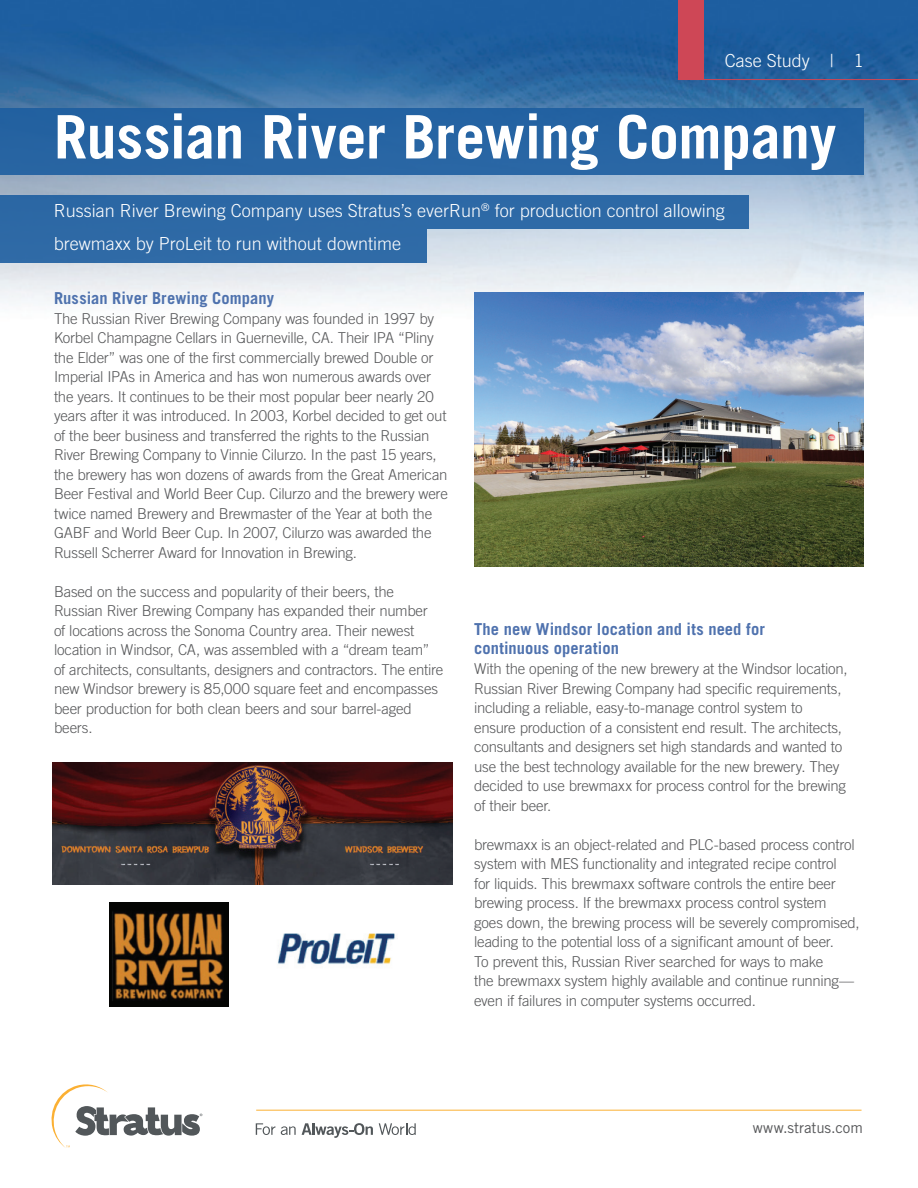
<style>
.page{position:relative;width:918px;height:1188px;background:#fff}
.page>*{position:absolute;margin:0;border:0;box-sizing:border-box;transform-origin:0 0}
.Paper_Title{font:700 60px "Trade Gothic LT Std";letter-spacing:-.01em;color:#fff}
.t1{font:300 18px/33px "Trade Gothic LT Std";color:#fff}
.Body_Subs{font:700 16.5px "Trade Gothic LT Std";letter-spacing:.005em;color:#4f72ae}
.Body_copy{font:300 15px/19.5px "Trade Gothic LT Std";letter-spacing:-.015em;color:#57585a}
.t2{font:15px "Trade Gothic LT Std";letter-spacing:-.005em;color:#57585a}
</style>
<div class="page">
<img style="left:0;top:0;width:918px;height:304px">
<svg style="left:256px;top:1123px;width:19px;height:12px"></svg>
<svg style="left:281px;top:1126px;width:15px;height:9px"></svg>
<svg style="left:302px;top:1123px;width:71px;height:15px"></svg>
<svg style="left:379px;top:1123px;width:37px;height:12px"></svg>
<svg style="left:52px;top:1084px;width:150px;height:64px"></svg>
<hr style="left:256px;top:1110px;width:606px;height:1px;background:#fbb033">
<div style="left:678px;top:0;width:25px;height:79px;background:#ce4756"></div>
<hr style="left:678px;top:79px;width:240px;height:1px;background:#ce4756">
<div style="left:0;top:108px;width:864px;height:67px;background:#2664a3"></div>
<div style="left:0;top:195px;width:748px;height:34px;background:#2d69a6"></div>
<div style="left:0;top:229px;width:427px;height:34px;background:#2f6aa6"></div>
<img style="left:52px;top:762px;width:401px;height:122px">
<img style="left:277px;top:933px;width:118px;height:32px">
<img style="left:109px;top:903px;width:120px;height:103px">
<img style="left:474px;top:293px;width:390px;height:274px">
<p class="t1" style="left:725px;top:44px;width:141px">Case Study | 1</p>
<p class="Paper_Title" style="left:54px;top:100px;width:784px">Russian River Brewing Company</p>
<p class="t1" style="left:54px;top:194px;width:672px">Russian River Brewing Company uses Stratus’s everRun<sup>®</sup> for production control allowing brewmaxx by ProLeit to run without downtime</p>
<p class="Body_Subs" style="left:54px;top:287px;width:222px">Russian River Brewing Company</p>
<p class="Body_copy" style="left:54px;top:308px;width:395px">The Russian River Brewing Company was founded in 1997 by Korbel Champagne Cellars in Guerneville, CA. Their IPA “Pliny the Elder” was one of the first commercially brewed Double or Imperial IPAs in America and has won numerous awards over the years. It continues to be their most popular beer nearly 20 years after it was introduced. In 2003, Korbel decided to get out of the beer business and transferred the rights to the Russian River Brewing Company to Vinnie Cilurzo. In the past 15 years, the brewery has won dozens of awards from the Great American Beer Festival and World Beer Cup. Cilurzo and the brewery were twice named Brewery and Brewmaster of the Year at both the GABF and World Beer Cup. In 2007, Cilurzo was awarded the Russell Scherrer Award for Innovation in Brewing.</p>
<p class="Body_copy" style="left:54px;top:581px;width:391px">Based on the success and popularity of their beers, the Russian River Brewing Company has expanded their number<br>of locations across the Sonoma Country area. Their newest location in Windsor, CA, was assembled with a “dream team” of architects, consultants, designers and contractors. The entire new Windsor brewery is 85,000 square feet and encompasses beer production for both clean beers and sour barrel-aged beers.</p>
<p class="Body_Subs" style="left:474px;top:619px;width:292px">The new Windsor location and its need for</p>
<p class="Body_Subs" style="left:474px;top:638px;width:146px">continuous operation</p>
<p class="Body_copy" style="left:474px;top:659px;width:375px">With the opening of the new brewery at the Windsor location, Russian River Brewing Company had specific requirements, including a reliable, easy-to-manage control system to ensure production of a consistent end result. The architects, consultants and designers set high standards and wanted to use the best technology available for the new brewery. They decided to use brewmaxx for process control for the brewing of their beer.</p>
<p class="Body_copy" style="left:474px;top:834px;width:387px">brewmaxx is an object-related and PLC-based process control system with MES functionality and integrated recipe control<br>for liquids. This brewmaxx software controls the entire beer brewing process. If the brewmaxx process control system<br>goes down, the brewing process will be severely compromised, leading to the potential loss of a significant amount of beer.<br>To prevent this, Russian River searched for ways to make<br>the brewmaxx system highly available and continue running— even if failures in computer systems occurred.</p>
<p class="t2" style="left:753px;top:1119px;width:112px">www.stratus.com</p>
</div>
